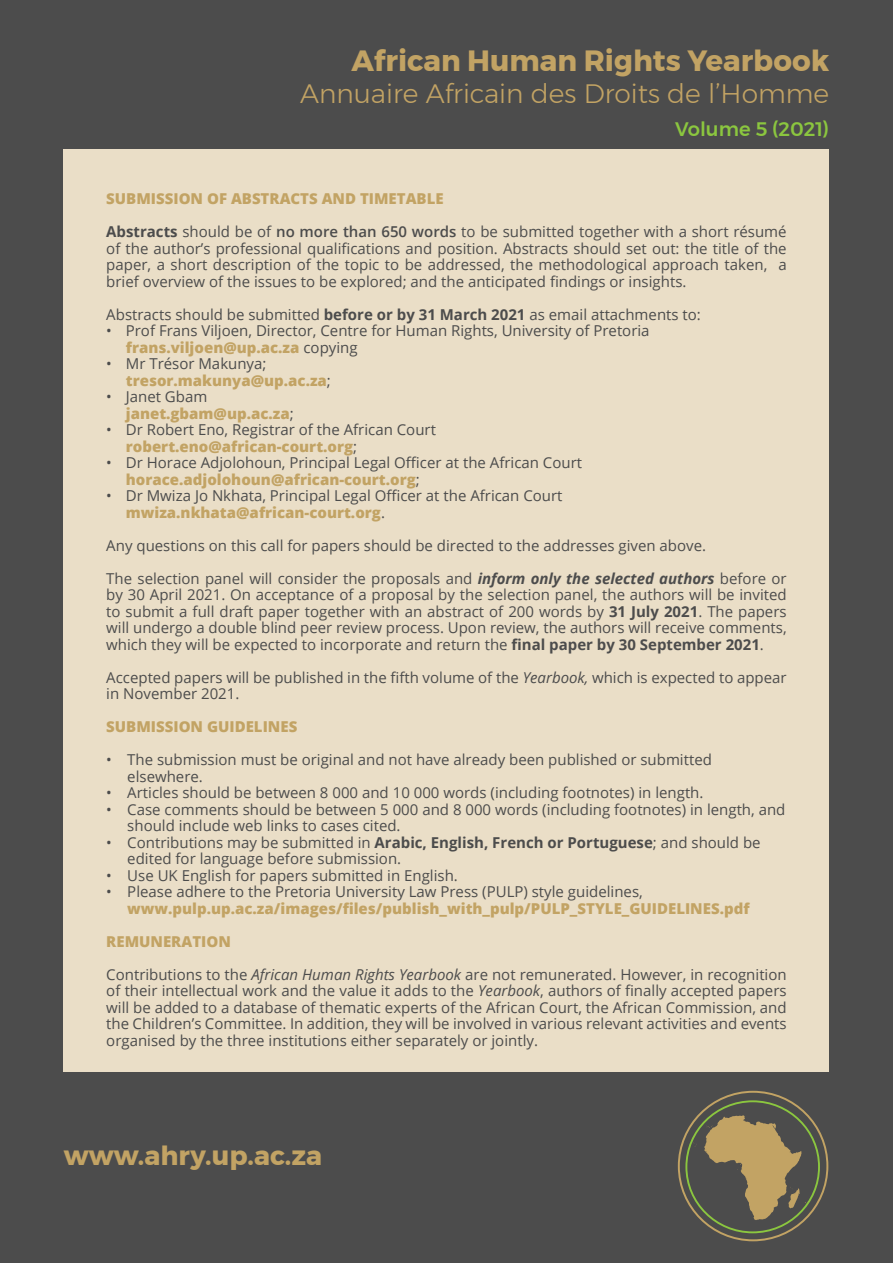
<style>
.page{position:relative;width:893px;height:1263px;background:#4c4c4c}
.page>*{position:absolute;margin:0;border:0;box-sizing:border-box;transform-origin:0 0}
.t1{font:700 29.25px "Montserrat";color:#c2a364}
.t2{font:300 26.55px "Montserrat";color:#c2a364}
.t3{font:700 26.55px "Montserrat";color:#c2a364}
.t4{font:500 19.5px "Montserrat";color:#8bc63f}
.t5{font:15px/16.5px "Open Sans";color:#4c4c4c}
.t6{font:800 15px "Open Sans";color:#c2a364}
.s1{font-weight:700}
.s2{font-weight:600}
.s3{font-weight:400;color:#4c4c4c}
.s4{font-weight:700;font-style:italic}
.s5{font-style:italic}
</style>
<div class="page">
<div style="left:64px;top:149px;width:765px;height:922px;background:#eadec7"></div>
<svg style="left:693px;top:1115px;width:123px;height:114px"></svg>
<p class="t1" style="left:351px;top:37px;width:479px">African Human Rights Yearbook</p>
<p class="t2" style="left:300px;top:74px;width:531px">Annuaire Africain des Droits de l’Homme</p>
<p class="t4" style="left:675px;top:113px;width:155px">Volume 5 (2021)</p>
<p class="t6" style="left:106px;top:187px;width:339px">SUBMISSION OF ABSTRACTS AND TIMETABLE</p>
<p class="t5" style="left:106px;top:223px;width:682px;text-align:justify"><span class="s1">Abstracts</span> should be of <span class="s2">no more than 650 words</span> to be submitted together with a short résumé of the author’s professional qualifications and position. Abstracts should set out: the title of the paper, a short description of the topic to be addressed, the methodological approach taken, a brief overview of the issues to be explored; and the anticipated findings or insights.</p>
<p class="t5" style="left:106px;top:305px;width:596px">Abstracts should be submitted <span class="s1">before or by 31 March 2021</span> as email attachments to:</p>
<p class="t5" style="left:106px;top:322px;width:545px">• Prof Frans Viljoen, Director, Centre for Human Rights, University of Pretoria</p>
<p class="t6" style="left:126px;top:336px;width:233px">frans.viljoen@up.ac.za <span class="s3">copying</span></p>
<p class="t5" style="left:106px;top:355px;width:162px">• Mr Trésor Makunya;</p>
<p class="t6" style="left:126px;top:369px;width:207px">tresor.makunya@up.ac.za<span class="s3">;</span></p>
<p class="t5" style="left:106px;top:388px;width:103px">• Janet Gbam</p>
<p class="t6" style="left:126px;top:402px;width:170px">janet.gbam@up.ac.za<span class="s3">;</span></p>
<p class="t5" style="left:106px;top:421px;width:331px">• Dr Robert Eno, Registrar of the African Court</p>
<p class="t6" style="left:126px;top:435px;width:233px">robert.eno@african-court.org<span class="s3">;</span></p>
<p class="t5" style="left:106px;top:454px;width:477px">• Dr Horace Adjolohoun, Principal Legal Officer at the African Court</p>
<p class="t6" style="left:126px;top:468px;width:296px">horace.adjolohoun@african-court.org<span class="s3">;</span></p>
<p class="t5" style="left:106px;top:487px;width:458px">• Dr Mwiza Jo Nkhata, Principal Legal Officer at the African Court</p>
<p class="t6" style="left:126px;top:501px;width:261px">mwiza.nkhata@african-court.org<span class="s3">.</span></p>
<p class="t5" style="left:106px;top:536px;width:601px">Any questions on this call for papers should be directed to the addresses given above.</p>
<p class="t5" style="left:106px;top:569px;width:682px;text-align:justify">The selection panel will consider the proposals and <span class="s4">inform only the selected authors</span> before or by 30 April 2021. On acceptance of a proposal by the selection panel, the authors will be invited to submit a full draft paper together with an abstract of 200 words by <span class="s1">31 July 2021</span>. The papers will undergo a double blind peer review process. Upon review, the authors will receive comments, which they will be expected to incorporate and return the <span class="s1">final paper by 30 September 2021</span>.</p>
<p class="t5" style="left:106px;top:668px;width:682px">Accepted papers will be published in the fifth volume of the <span class="s5">Yearbook,</span> which is expected to appear in November 2021.</p>
<p class="t6" style="left:106px;top:715px;width:193px">SUBMISSION GUIDELINES</p>
<p class="t5" style="left:127px;top:751px;width:586px;text-indent:-21px">• The submission must be original and not have already been published or submitted elsewhere.</p>
<p class="t5" style="left:106px;top:784px;width:599px">• Articles should be between 8 000 and 10 000 words (including footnotes) in length.</p>
<p class="t5" style="left:127px;top:800px;width:660px;text-indent:-21px">• Case comments should be between 5 000 and 8 000 words (including footnotes) in length, and should include web links to cases cited.</p>
<p class="t5" style="left:127px;top:833px;width:635px;text-indent:-21px">• Contributions may be submitted in <span class="s1">Arabic, English, French or Portuguese</span>; and should be edited for language before submission.</p>
<p class="t5" style="left:106px;top:866px;width:353px">• Use UK English for papers submitted in English.</p>
<p class="t5" style="left:106px;top:883px;width:538px">• Please adhere to the Pretoria University Law Press (PULP) style guidelines,</p>
<p class="t6" style="left:127px;top:897px;width:624px">www.pulp.up.ac.za/images/files/publish_with_pulp/PULP_STYLE_GUIDELINES.pdf</p>
<p class="t6" style="left:106px;top:930px;width:126px">REMUNERATION</p>
<p class="t5" style="left:106px;top:965px;width:682px;text-align:justify">Contributions to the <span class="s5">African Human Rights Yearbook</span> are not remunerated. However, in recognition of their intellectual work and the value it adds to the <span class="s5">Yearbook</span>, authors of finally accepted papers will be added to a database of thematic experts of the African Court, the African Commission, and the Children’s Committee. In addition, they will be involved in various relevant activities and events organised by the three institutions either separately or jointly.</p>
<p class="t3" style="left:64px;top:1135px;width:260px">www.ahry.up.ac.za</p>
</div>
